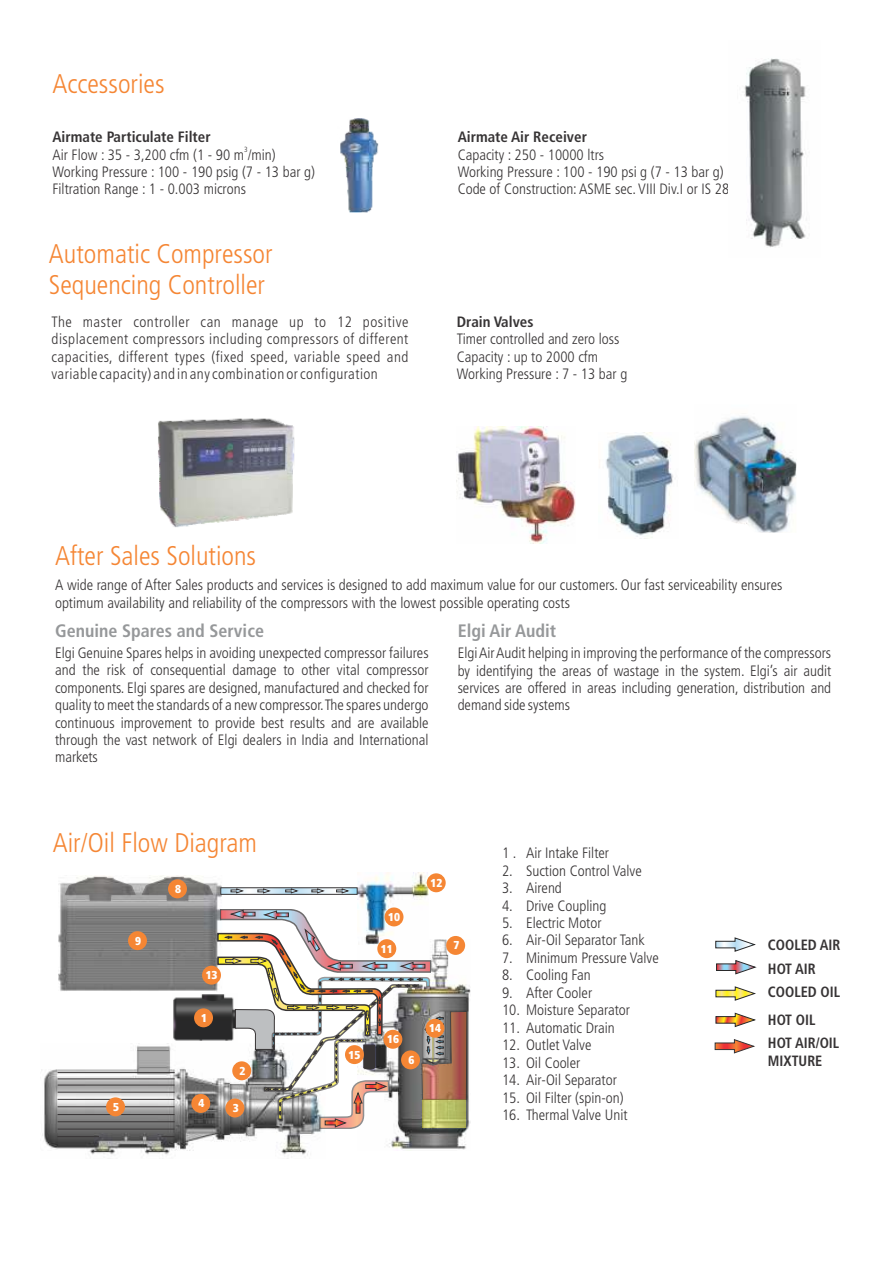
<style>
.page{position:relative;width:893px;height:1263px;background:#fff}
.page>*{position:absolute;margin:0;border:0;box-sizing:border-box;transform-origin:0 0}
.t1{font:300 condensed 27px/31.3px "Frutiger LT";color:#f58634}
.t2{font:700 condensed 18px "Frutiger LT";color:#96989a}
.t3{font:300 condensed 15px/17.4px "Frutiger LT";color:#373435}
.t4{font:700 condensed 15px "Frutiger LT";color:#373435}
.t5{font:700 condensed 14.85px/23.4px "Frutiger LT";color:#373435;scale:.96 1}
.t6{font:900 condensed 11.55px "Frutiger LT";color:#fefefe}
.t7{font:300 condensed 7.5px "Frutiger LT";color:#373435}
</style>
<div class="page">
<img style="left:59px;top:875px;width:163px;height:116px">
<svg style="left:715px;top:937px;width:40px;height:15px"></svg>
<svg style="left:716px;top:960px;width:40px;height:14px"></svg>
<svg style="left:716px;top:1013px;width:39px;height:14px"></svg>
<svg style="left:716px;top:986px;width:39px;height:14px"></svg>
<svg style="left:715px;top:1039px;width:40px;height:14px"></svg>
<img style="left:387px;top:986px;width:83px;height:164px">
<img style="left:41px;top:1043px;width:284px;height:116px">
<img style="left:173px;top:994px;width:43px;height:47px">
<hr style="left:58px;top:1072px;width:117px;height:1px;background:#373435">
<hr style="left:58px;top:1078px;width:117px;height:1px;background:#373435">
<hr style="left:58px;top:1085px;width:117px;height:1px;background:#373435">
<hr style="left:58px;top:1092px;width:117px;height:1px;background:#373435">
<hr style="left:58px;top:1099px;width:117px;height:1px;background:#373435">
<hr style="left:58px;top:1106px;width:117px;height:1px;background:#373435">
<hr style="left:58px;top:1114px;width:117px;height:1px;background:#373435">
<hr style="left:58px;top:1121px;width:117px;height:1px;background:#373435">
<hr style="left:58px;top:1129px;width:117px;height:1px;background:#373435">
<hr style="left:57px;top:1136px;width:42px;height:1px;background:#373435">
<svg style="left:161px;top:1136px;width:14px;height:1px"></svg>
<img style="left:357px;top:872px;width:72px;height:37px">
<svg style="left:221px;top:888px;width:136px;height:6px"></svg>
<div style="left:221px;top:887px;width:136px;height:7px;border:1px solid #373435"></div>
<svg style="left:231px;top:888px;width:12px;height:5px"></svg>
<svg style="left:257px;top:888px;width:13px;height:5px"></svg>
<svg style="left:285px;top:888px;width:13px;height:5px"></svg>
<svg style="left:311px;top:888px;width:13px;height:5px"></svg>
<svg style="left:336px;top:888px;width:13px;height:5px"></svg>
<svg style="left:142px;top:876px;width:72px;height:25px"></svg>
<svg style="left:65px;top:876px;width:71px;height:25px;background:#989796"></svg>
<img style="left:216px;top:909px;width:251px;height:219px">
<div style="left:232px;top:1061px;width:19px;height:19px;background:#f58634;border-radius:50%"></div>
<div style="left:385px;top:907px;width:18px;height:19px;background:#f58634;border-radius:50%"></div>
<div style="left:377px;top:939px;width:19px;height:19px;background:#f58634;border-radius:50%"></div>
<div style="left:427px;top:873px;width:19px;height:19px;background:#f58634;border-radius:50%"></div>
<div style="left:202px;top:966px;width:19px;height:19px;background:#f58634;border-radius:50%"></div>
<div style="left:425px;top:1019px;width:19px;height:19px;background:#f58634;border-radius:50%"></div>
<div style="left:345px;top:1045px;width:19px;height:19px;background:#f58634;border-radius:50%"></div>
<div style="left:383px;top:1030px;width:19px;height:19px;background:#f58634;border-radius:50%"></div>
<div style="left:128px;top:931px;width:19px;height:19px;background:#f58634;border-radius:50%"></div>
<div style="left:168px;top:879px;width:19px;height:19px;background:#f58634;border-radius:50%"></div>
<div style="left:446px;top:936px;width:19px;height:19px;background:#f58634;border-radius:50%"></div>
<div style="left:401px;top:1050px;width:19px;height:19px;background:#f58634;border-radius:50%"></div>
<div style="left:106px;top:1097px;width:19px;height:19px;background:#f58634;border-radius:50%"></div>
<div style="left:191px;top:1094px;width:19px;height:19px;background:#f58634;border-radius:50%"></div>
<div style="left:225px;top:1098px;width:19px;height:19px;background:#f58634;border-radius:50%"></div>
<div style="left:194px;top:1008px;width:19px;height:19px;background:#f58634;border-radius:50%"></div>
<img style="left:340px;top:118px;width:39px;height:95px">
<img style="left:744px;top:58px;width:63px;height:190px">
<img style="left:158px;top:418px;width:137px;height:110px">
<img style="left:456px;top:426px;width:119px;height:117px">
<img style="left:605px;top:433px;width:68px;height:105px">
<img style="left:694px;top:416px;width:102px;height:117px">
<h1 class="t1" style="left:52px;top:70px;width:114px">Accessories</h1>
<p class="t4" style="left:52px;top:131px;width:160px">Airmate Particulate Filter</p>
<p class="t7" style="left:244px;top:146px;width:5px">3</p>
<p class="t3" style="left:52px;top:147px;width:264px">Air Flow : 35 - 3,200 cfm (1 - 90 m /min)<br>Working Pressure : 100 - 190 psig (7 - 13 bar g)<br>Filtration Range : 1 - 0.003 microns</p>
<h1 class="t1" style="left:49px;top:240px;width:225px">Automatic Compressor<br>Sequencing Controller</h1>
<p class="t3" style="left:52px;top:314px;width:358px;text-align:justify">The master controller can manage up to 12 positive displacement compressors including compressors of different capacities, different types (fixed speed, variable speed and variable capacity) and in any combination or configuration</p>
<p class="t4" style="left:458px;top:131px;width:131px">Airmate Air Receiver</p>
<p class="t3" style="left:458px;top:147px;width:287px">Capacity : 250 - 10000 ltrs<br>Working Pressure : 100 - 190 psi g (7 - 13 bar g)<br>Code of Construction:ASME sec. VIII Div.I or IS 2825</p>
<p class="t4" style="left:457px;top:315px;width:78px">Drain Valves</p>
<p class="t3" style="left:457px;top:331px;width:172px">Timer controlled and zero loss<br>Capacity : up to 2000 cfm<br>Working Pressure : 7 - 13 bar g</p>
<h1 class="t1" style="left:55px;top:542px;width:203px">After Sales Solutions</h1>
<p class="t3" style="left:55px;top:577px;width:729px">A wide range of After Sales products and services is designed to add maximum value for our customers. Our fast serviceability ensures optimum availability and reliability of the compressors with the lowest possible operating costs</p>
<p class="t2" style="left:55px;top:623px;width:210px">Genuine Spares and Service</p>
<p class="t3" style="left:55px;top:645px;width:375px;text-align:justify">Elgi Genuine Spares helps in avoiding unexpected compressor failures and the risk of consequential damage to other vital compressor components. Elgi spares are designed, manufactured and checked for quality to meet the standards of a new compressor.The spares undergo continuous improvement to provide best results and are available through the vast network of Elgi dealers in India and International markets</p>
<p class="t2" style="left:458px;top:623px;width:100px">Elgi Air Audit</p>
<p class="t3" style="left:458px;top:645px;width:375px;text-align:justify">Elgi Air Audit helping in improving the performance of the compressors by identifying the areas of wastage in the system. Elgi’s air audit services are offered in areas including generation, distribution and demand side systems</p>
<h1 class="t1" style="left:53px;top:829px;width:206px">Air/Oil Flow Diagram</h1>
<p class="t6" style="left:135px;top:936px;width:7px">9</p>
<p class="t6" style="left:175px;top:884px;width:7px">8</p>
<p class="t6" style="left:206px;top:970px;width:13px">13</p>
<p class="t6" style="left:201px;top:1013px;width:7px">1</p>
<p class="t6" style="left:113px;top:1102px;width:7px">5</p>
<p class="t6" style="left:199px;top:1099px;width:7px">4</p>
<p class="t6" style="left:240px;top:1066px;width:7px">2</p>
<p class="t6" style="left:233px;top:1103px;width:7px">3</p>
<p class="t6" style="left:388px;top:912px;width:13px">10</p>
<p class="t6" style="left:381px;top:944px;width:13px">11</p>
<p class="t6" style="left:430px;top:878px;width:13px">12</p>
<p class="t6" style="left:453px;top:941px;width:7px">7</p>
<p class="t6" style="left:349px;top:1050px;width:13px">15</p>
<p class="t6" style="left:387px;top:1034px;width:13px">16</p>
<p class="t6" style="left:408px;top:1055px;width:7px">6</p>
<p class="t6" style="left:429px;top:1023px;width:13px">14</p>
<p class="t3" style="left:502px;top:845px;width:109px">1 . Air Intake Filter</p>
<p class="t3" style="left:502px;top:863px;width:141px">2. Suction Control Valve</p>
<p class="t3" style="left:502px;top:880px;width:61px">3. Airend</p>
<p class="t3" style="left:502px;top:898px;width:106px">4. Drive Coupling</p>
<p class="t3" style="left:502px;top:915px;width:101px">5. Electric Motor</p>
<p class="t3" style="left:502px;top:933px;width:144px">6. Air-Oil Separator Tank</p>
<p class="t3" style="left:502px;top:950px;width:158px">7. Minimum Pressure Valve</p>
<p class="t3" style="left:502px;top:968px;width:90px">8. Cooling Fan</p>
<p class="t3" style="left:502px;top:985px;width:92px">9. After Cooler</p>
<p class="t3" style="left:502px;top:1002px;width:129px">10. Moisture Separator</p>
<p class="t3" style="left:502px;top:1020px;width:114px">11. Automatic Drain</p>
<p class="t3" style="left:502px;top:1037px;width:91px">12. Outlet Valve</p>
<p class="t3" style="left:502px;top:1055px;width:80px">13. Oil Cooler</p>
<p class="t3" style="left:502px;top:1072px;width:116px">14. Air-Oil Separator</p>
<p class="t3" style="left:502px;top:1090px;width:123px">15. Oil Filter (spin-on)</p>
<p class="t3" style="left:502px;top:1107px;width:127px">16. Thermal Valve Unit</p>
<p class="t5" style="left:768px;top:935px;width:77px">COOLED AIR<br>HOT AIR<br>COOLED OIL</p>
<p class="t5" style="left:768px;top:1009px;width:51px">HOT OIL</p>
<p class="t5" style="left:768px;top:1035px;width:76px;line-height:17.7px">HOT AIR/OIL<br>MIXTURE</p>
</div>
